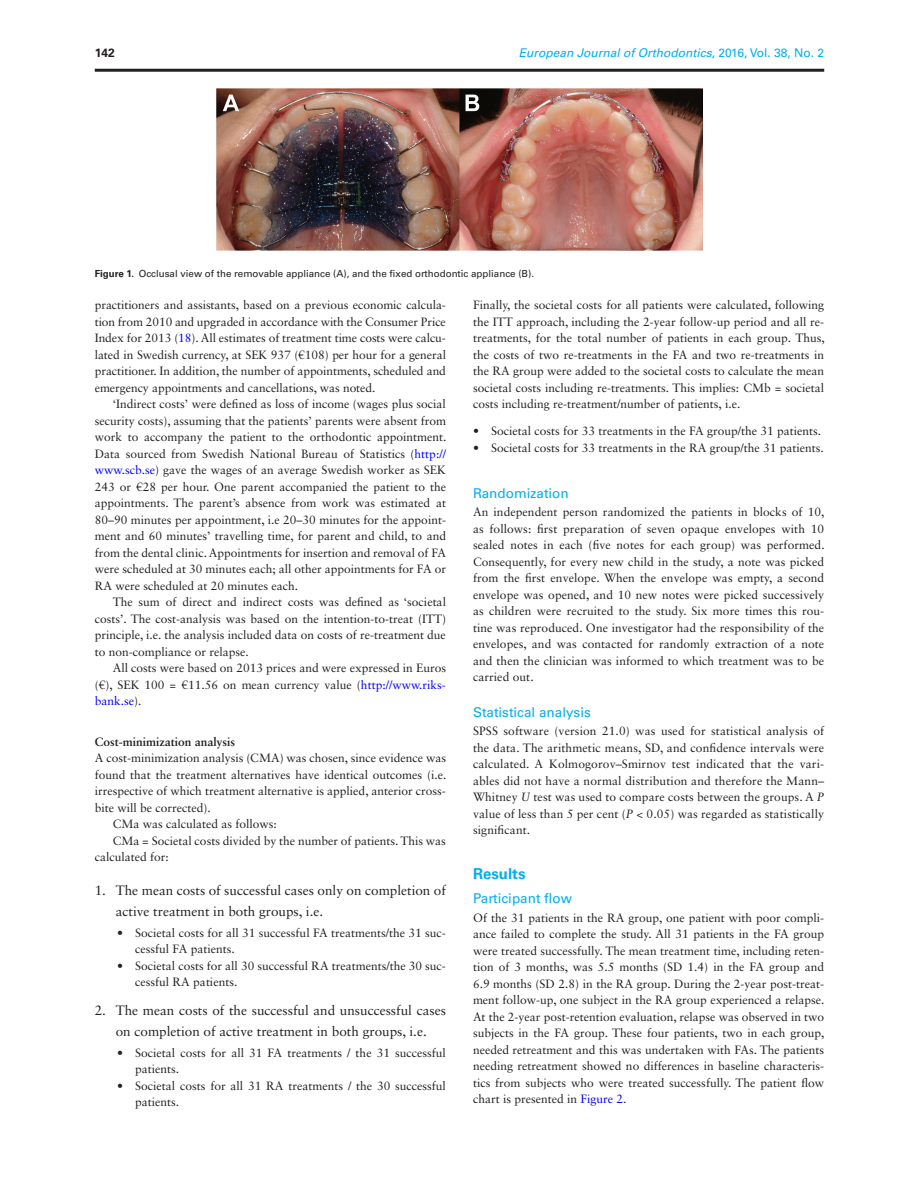
<style>
.page{position:relative;width:919px;height:1187px;background:#fff}
.page>*{position:absolute;margin:0;border:0;box-sizing:border-box;transform-origin:0 0}
.t1{font:700 15px "Univers LT Std";color:#00aeef}
.t2{font:13.5px/20.2px "Sabon LT Std";color:#231f20}
.t3{font:13.5px "Univers LT Std";color:#00aeef}
.t4{font:12px/16.5px "Sabon LT Std";color:#231f20;text-align:justify}
.t5{font:italic 12px "Univers LT Std";color:#00aeef}
.t6{font:700 12px "Sabon LT Std";color:#231f20}
.t7{font:700 12px "Univers LT Std";color:#231f20}
.t8{font:9.75px "Univers LT Std";color:#231f20}
.s1{font-style:normal}
.s2{font-weight:700}
.s3{color:#00f}
.s4{font-style:italic}
</style>
<div class="page">
<img style="left:216px;top:88px;width:486px;height:162px">
<hr style="left:95px;top:69px;width:729px;height:3px;background:#231f20">
<p class="t7" style="left:95px;top:45px;width:22px">142</p>
<p class="t5" style="left:518px;top:45px;width:307px">European Journal of Orthodontics<span class="s1">, 2016, Vol. 38, No. 2</span></p>
<p class="t8" style="left:95px;top:268px;width:441px"><span class="s2">Figure 1.</span> Occlusal view of the removable appliance (A), and the fixed orthodontic appliance (B).</p>
<p class="t4" style="left:95px;top:296px;width:353px">practitioners and assistants, based on a previous economic calcula&shy;tion from 2010 and upgraded in accordance with the Consumer Price Index for 2013 (<span class="s3">18</span>). All estimates of treatment time costs were calcu&shy;lated in Swedish currency, at SEK 937 (€108) per hour for a general practitioner. In addition, the number of appointments, scheduled and emergency appointments and cancellations, was noted.</p>
<p class="t4" style="left:95px;top:395px;width:353px;text-indent:18px">‘Indirect costs’ were defined as loss of income (wages plus social security costs), assuming that the patients’ parents were absent from work to accompany the patient to the orthodontic appointment.<br>Data sourced from Swedish National Bureau of Statistics (<span class="s3">http:// www.scb.se</span>) gave the wages of an average Swedish worker as SEK 243 or €28 per hour. One parent accompanied the patient to the appointments. The parent’s absence from work was estimated at 80–90 minutes per appointment, i.e 20–30 minutes for the appoint&shy;ment and 60 minutes’ travelling time, for parent and child, to and from the dental clinic. Appointments for insertion and removal of FA were scheduled at 30 minutes each; all other appointments for FA or RA were scheduled at 20 minutes each.</p>
<p class="t4" style="left:95px;top:593px;width:353px;text-indent:18px">The sum of direct and indirect costs was defined as ‘societal costs’. The cost-analysis was based on the intention-to-treat (ITT) principle, i.e. the analysis included data on costs of re-treatment due to non-compliance or relapse.</p>
<p class="t4" style="left:95px;top:659px;width:353px;text-indent:18px">All costs were based on 2013 prices and were expressed in Euros (€), SEK 100 = €11.56 on mean currency value (<span class="s3">http://www.riks&shy;bank.se</span>).</p>
<p class="t6" style="left:95px;top:734px;width:142px">Cost-minimization analysis</p>
<p class="t4" style="left:95px;top:749px;width:353px">A cost-minimization analysis (CMA) was chosen, since evidence was</p>
<p class="t4" style="left:95px;top:766px;width:353px">found that the treatment alternatives have identical outcomes (i.e.</p>
<p class="t4" style="left:95px;top:782px;width:352px">irrespective of which treatment alternative is applied, anterior cross-</p>
<p class="t4" style="left:95px;top:799px;width:118px">bite will be corrected).</p>
<p class="t4" style="left:113px;top:815px;width:166px">CMa was calculated as follows:</p>
<p class="t4" style="left:113px;top:832px;width:334px">CMa = Societal costs divided by the number of patients. This was</p>
<p class="t4" style="left:95px;top:848px;width:76px">calculated for:</p>
<p class="t2" style="left:116px;top:880px;width:331px;text-indent:-21px">1. The mean costs of successful cases only on completion of active treatment in both groups, i.e.</p>
<p class="t4" style="left:135px;top:923px;width:312px;text-indent:-18px">• Societal costs for all 31 successful FA treatments/the 31 suc&shy;cessful FA patients.</p>
<p class="t4" style="left:135px;top:956px;width:312px;text-indent:-18px">• Societal costs for all 30 successful RA treatments/the 30 suc&shy;cessful RA patients.</p>
<p class="t2" style="left:95px;top:1000px;width:352px;text-align:center">2. The mean costs of the successful and unsuccessful cases on completion of active treatment in both groups, i.e.</p>
<p class="t4" style="left:135px;top:1043px;width:312px;text-indent:-18px">• Societal costs for all 31 FA treatments / the 31 successful patients.</p>
<p class="t4" style="left:135px;top:1076px;width:312px;text-indent:-18px">• Societal costs for all 31 RA treatments / the 30 successful patients.</p>
<p class="t4" style="left:473px;top:296px;width:353px">Finally, the societal costs for all patients were calculated, following the ITT approach, including the 2-year follow-up period and all re&shy;treatments, for the total number of patients in each group. Thus, the costs of two re-treatments in the FA and two re-treatments in the RA group were added to the societal costs to calculate the mean societal costs including re-treatments. This implies: CMb = societal costs including re-treatment/number of patients, i.e.</p>
<p class="t4" style="left:473px;top:422px;width:350px">• Societal costs for 33 treatments in the FA group/the 31 patients.</p>
<p class="t4" style="left:473px;top:439px;width:352px">• Societal costs for 33 treatments in the RA group/the 31 patients.</p>
<p class="t3" style="left:473px;top:485px;width:97px">Randomization</p>
<p class="t4" style="left:473px;top:503px;width:353px">An independent person randomized the patients in blocks of 10, as follows: first preparation of seven opaque envelopes with 10 sealed notes in each (five notes for each group) was performed.<br>Consequently, for every new child in the study, a note was picked from the first envelope. When the envelope was empty, a second envelope was opened, and 10 new notes were picked successively as children were recruited to the study. Six more times this rou&shy;tine was reproduced. One investigator had the responsibility of the envelopes, and was contacted for randomly extraction of a note and then the clinician was informed to which treatment was to be carried out.</p>
<p class="t3" style="left:473px;top:704px;width:119px">Statistical analysis</p>
<p class="t4" style="left:473px;top:722px;width:353px">SPSS software (version 21.0) was used for statistical analysis of the data. The arithmetic means, SD, and confidence intervals were calculated. A Kolmogorov–Smirnov test indicated that the vari&shy;ables did not have a normal distribution and therefore the Mann– Whitney <span class="s4">U</span> test was used to compare costs between the groups. A <span class="s4">P </span>value of less than 5 per cent (<span class="s4">P</span> &lt; 0.05) was regarded as statistically significant.</p>
<p class="t1" style="left:473px;top:865px;width:54px">Results</p>
<p class="t3" style="left:473px;top:890px;width:101px">Participant flow</p>
<p class="t4" style="left:473px;top:908px;width:353px">Of the 31 patients in the RA group, one patient with poor compli&shy;ance failed to complete the study. All 31 patients in the FA group were treated successfully. The mean treatment time, including reten&shy;tion of 3 months, was 5.5 months (SD 1.4) in the FA group and 6.9 months (SD 2.8) in the RA group. During the 2-year post-treat&shy;ment follow-up, one subject in the RA group experienced a relapse.<br>At the 2-year post-retention evaluation, relapse was observed in two subjects in the FA group. These four patients, two in each group, needed retreatment and this was undertaken with FAs. The patients needing retreatment showed no differences in baseline characteris&shy;tics from subjects who were treated successfully. The patient flow chart is presented in <span class="s3">Figure 2</span>.</p>
</div>
